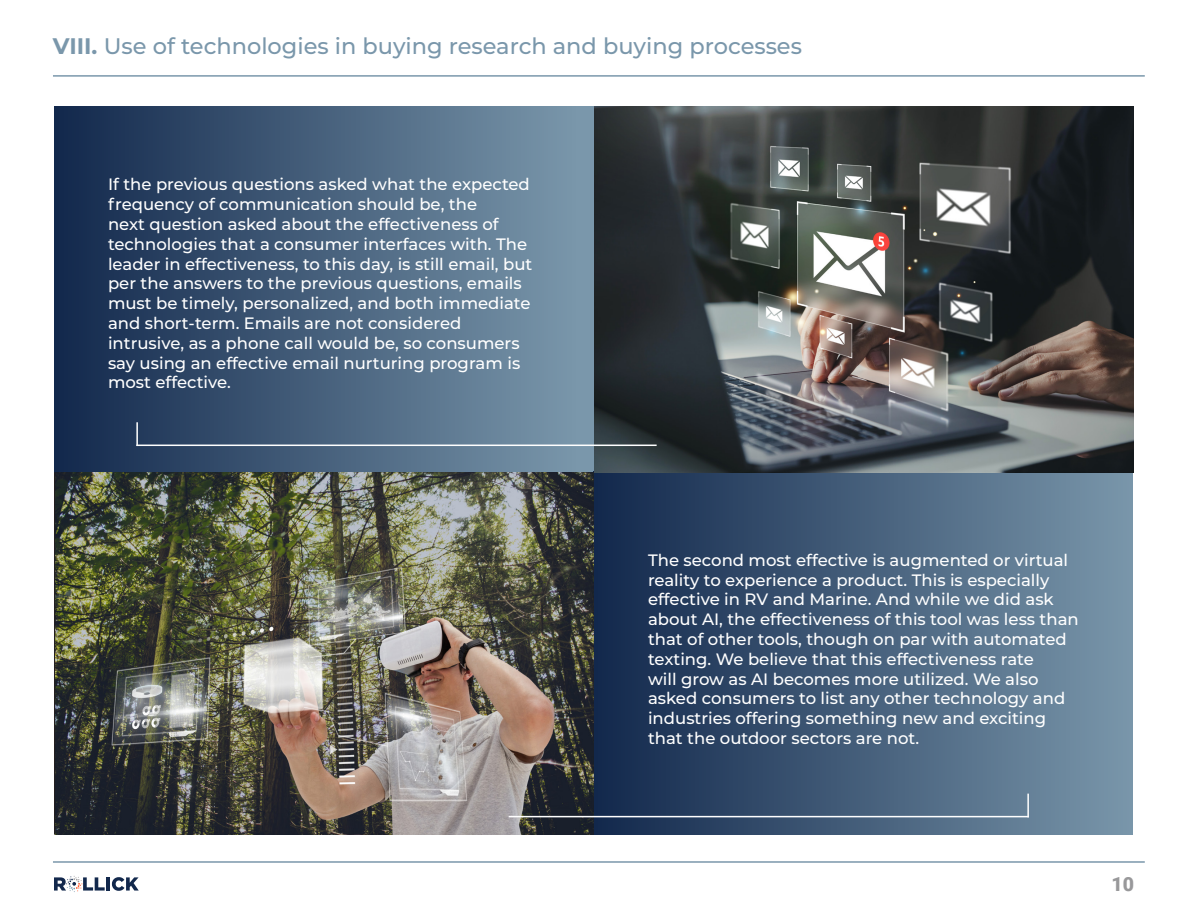
<style>
.page{position:relative;width:1188px;height:918px;background:#fff}
.page>*{position:absolute;margin:0;border:0;box-sizing:border-box;transform-origin:0 0}
.t1{font:500 22.5px "Montserrat";color:#7a97ab}
.t2{font:900 19.5px "Roboto";color:#98989a}
.t3{font:500 16.5px/19.8px "Montserrat";color:#fff}
.s1{font-weight:700}
</style>
<div class="page">
<hr style="left:53px;top:75px;width:1092px;height:2px;background:#7a97ab">
<hr style="left:53px;top:861px;width:1092px;height:2px;background:#7a97ab">
<hr style="left:106px;top:877px;width:4px;height:14px;background:#12284c">
<svg style="left:112px;top:877px;width:27px;height:14px"></svg>
<svg style="left:54px;top:876px;width:51px;height:16px"></svg>
<div style="left:55px;top:107px;width:539px;height:368px;background:linear-gradient(to right,#12284c,#7d9aae)"></div>
<div style="left:593px;top:472px;width:540px;height:363px;background:linear-gradient(to right,#12284c,#7996aa)"></div>
<img style="left:594px;top:107px;width:540px;height:365px">
<img style="left:56px;top:472px;width:538px;height:363px">
<hr style="left:136px;top:422px;width:2px;height:24px;background:#fff">
<hr style="left:1027px;top:794px;width:2px;height:23px;background:#fff">
<hr style="left:136px;top:445px;width:521px;height:1px;background:#fff">
<hr style="left:509px;top:816px;width:520px;height:1px;background:#fff">
<p class="t1" style="left:53px;top:31px;width:751px"><span class="s1">VIII.</span> Use of technologies in buying research and buying processes</p>
<p class="t3" style="left:108px;top:174px;width:426px">If the previous questions asked what the expected frequency of communication should be, the<br>next question asked about the effectiveness of technologies that a consumer interfaces with. The leader in effectiveness, to this day, is still email, but per the answers to the previous questions, emails must be timely, personalized, and both immediate and short-term. Emails are not considered intrusive, as a phone call would be, so consumers say using an effective email nurturing program is most effective.</p>
<p class="t3" style="left:648px;top:549px;width:432px">The second most effective is augmented or virtual reality to experience a product. This is especially effective in RV and Marine. And while we did ask about AI, the effectiveness of this tool was less than that of other tools, though on par with automated texting. We believe that this effectiveness rate<br>will grow as AI becomes more utilized. We also asked consumers to list any other technology and industries offering something new and exciting that the outdoor sectors are not.</p>
<p class="t2" style="left:1111px;top:871px;width:24px">10</p>
</div>
